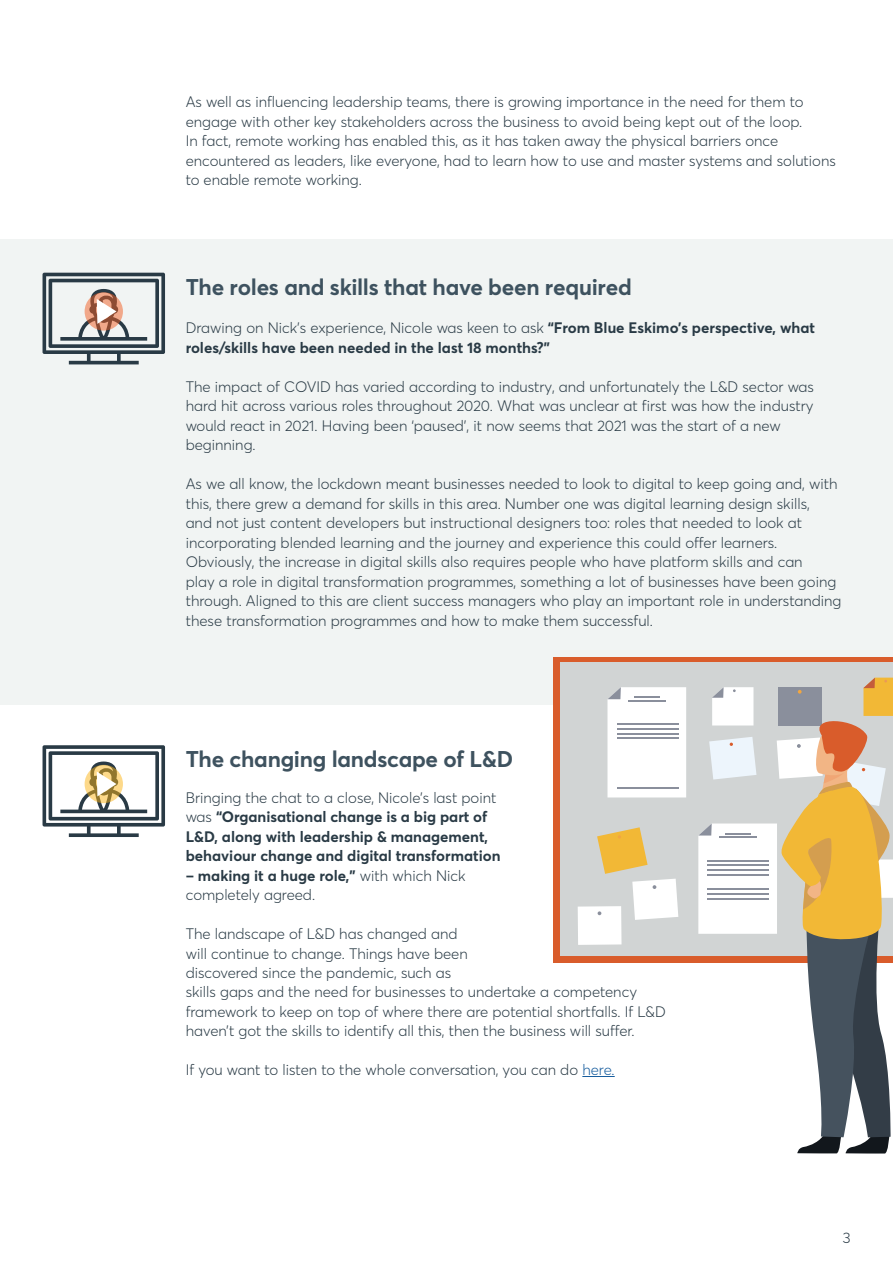
<style>
.page{position:relative;width:893px;height:1263px;background:#fff}
.page>*{position:absolute;margin:0;border:0;box-sizing:border-box;transform-origin:0 0}
.t1{font:700 22.5px "Averta";letter-spacing:-.01em;color:#3e525f}
.t2{font:300 15px/19.5px "Averta";color:#293a45}
.t3{font:700 15px/19.5px "Averta";color:#293a45}
.s1{font-weight:300}
.s2{font-weight:700}
.s3{color:#175d9e}
</style>
<div class="page">
<div style="left:0;top:239px;width:893px;height:466px;background:#f1f4f3"></div>
<div style="left:554px;top:657px;width:339px;height:306px;background:#d95c2b"></div>
<div style="left:561px;top:662px;width:332px;height:294px;background:#d1d4d4"></div>
<div style="left:607px;top:687px;width:79px;height:110px;background:#fff"></div>
<hr style="left:628px;top:700px;width:37px;height:1px;background:#8a8f9c">
<hr style="left:617px;top:723px;width:61px;height:2px;background:#8a8f9c">
<hr style="left:617px;top:728px;width:61px;height:2px;background:#8a8f9c">
<hr style="left:617px;top:733px;width:61px;height:1px;background:#8a8f9c">
<hr style="left:617px;top:737px;width:61px;height:2px;background:#8a8f9c">
<hr style="left:617px;top:788px;width:61px;height:1px;background:#8a8f9c">
<div style="left:578px;top:906px;width:43px;height:39px;background:#fff"></div>
<svg style="left:597px;top:827px;width:81px;height:93px"></svg>
<svg style="left:698px;top:678px;width:195px;height:475px"></svg>
<hr style="left:582px;top:1076px;width:33px;height:1px;background:#175d9e">
<svg style="left:43px;top:273px;width:122px;height:91px"></svg>
<svg style="left:43px;top:745px;width:122px;height:92px"></svg>
<p class="t2" style="left:186px;top:92px;width:652px">As well as influencing leadership teams, there is growing importance in the need for them to engage with other key stakeholders across the business to avoid being kept out of the loop.<br>In fact, remote working has enabled this, as it has taken away the physical barriers once encountered as leaders, like everyone, had to learn how to use and master systems and solutions to enable remote working.</p>
<p class="t1" style="left:186px;top:271px;width:448px">The roles and skills that have been required</p>
<p class="t3" style="left:186px;top:317px;width:631px"><span class="s1">Drawing on Nick’s experience, Nicole was keen to ask</span> “From Blue Eskimo’s perspective, what roles/skills have been needed in the last 18 months?”</p>
<p class="t2" style="left:186px;top:376px;width:630px">The impact of COVID has varied according to industry, and unfortunately the L&amp;D sector was hard hit across various roles throughout 2020. What was unclear at first was how the industry would react in 2021. Having been ‘paused’, it now seems that 2021 was the start of a new beginning.</p>
<p class="t2" style="left:186px;top:474px;width:654px">As we all know, the lockdown meant businesses needed to look to digital to keep going and, with this, there grew a demand for skills in this area. Number one was digital learning design skills, and not just content developers but instructional designers too: roles that needed to look at incorporating blended learning and the journey and experience this could offer learners.</p>
<p class="t2" style="left:186px;top:552px;width:657px">Obviously, the increase in digital skills also requires people who have platform skills and can<br>play a role in digital transformation programmes, something a lot of businesses have been going through. Aligned to this are client success managers who play an important role in understanding these transformation programmes and how to make them successful.</p>
<p class="t1" style="left:186px;top:743px;width:329px">The changing landscape of L&amp;D</p>
<p class="t3" style="left:186px;top:787px;width:316px"><span class="s1">Bringing the chat to a close, Nicole’s last point was</span> “Organisational change is a big part of L&amp;D, along with leadership &amp; management, behaviour change and digital transformation</p>
<p class="t2" style="left:186px;top:865px;width:281px"><span class="s2">– making it a huge role,”</span> with which Nick completely agreed.</p>
<p class="t2" style="left:186px;top:924px;width:284px">The landscape of L&amp;D has changed and will continue to change. Things have been discovered since the pandemic, such as</p>
<p class="t2" style="left:186px;top:982px;width:482px">skills gaps and the need for businesses to undertake a competency framework to keep on top of where there are potential shortfalls. If L&amp;D haven’t got the skills to identify all this, then the business will suffer.</p>
<p class="t2" style="left:186px;top:1060px;width:431px">If you want to listen to the whole conversation, you can do <span class="s3">here.</span></p>
<p class="t2" style="left:843px;top:1227px;width:9px">3</p>
</div>
